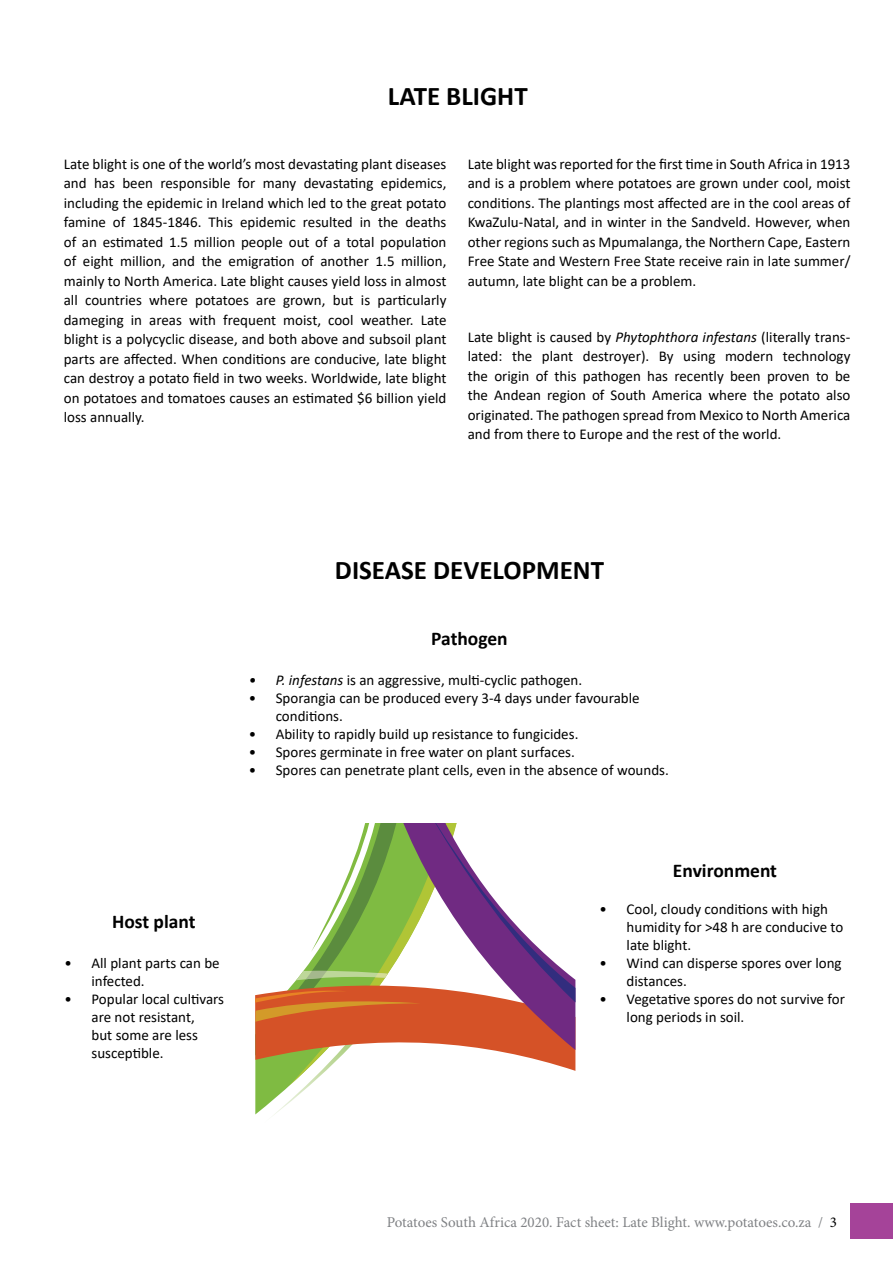
<style>
.page{position:relative;width:893px;height:1263px;background:#fff}
.page>*{position:absolute;margin:0;border:0;box-sizing:border-box;transform-origin:0 0}
.t1{font:700 27px "Calibri";color:#000}
.t2{font:700 19.5px "Calibri";color:#000}
.t3{font:15px/19.5px "Calibri";color:#000}
.t4{font:15px "Minion Pro";color:#808285}
.s1{font-style:italic}
.s2{color:#000}
</style>
<div class="page">
<div style="left:850px;top:1203px;width:43px;height:36px;background:#a54399"></div>
<svg style="left:255px;top:824px;width:320px;height:291px"></svg>
<h1 class="t1" style="left:388px;top:77px;width:141px">LATE BLIGHT</h1>
<p class="t3" style="left:64px;top:153px;width:384px;text-align:justify">Late blight is one of the world’s most devastating plant diseases and has been responsible for many devastating epidemics, including the epidemic in Ireland which led to the great potato famine of 1845-1846. This epidemic resulted in the deaths of an estimated 1.5 million people out of a total population of eight million, and the emigration of another 1.5 million, mainly to North America. Late blight causes yield loss in almost all countries where potatoes are grown, but is particularly dameging in areas with frequent moist, cool weather. Late blight is a polycyclic disease, and both above and subsoil plant parts are affected. When conditions are conducive, late blight can destroy a potato field in two weeks. Worldwide, late blight on potatoes and tomatoes causes an estimated $6 billion yield loss annually.</p>
<p class="t3" style="left:468px;top:153px;width:384px;text-align:justify">Late blight was reported for the first time in South Africa in 1913 and is a problem where potatoes are grown under cool, moist conditions. The plantings most affected are in the cool areas of KwaZulu-Natal, and in winter in the Sandveld. However, when other regions such as Mpumalanga, the Northern Cape, Eastern Free State and Western Free State receive rain in late summer/ autumn, late blight can be a problem.</p>
<p class="t3" style="left:468px;top:326px;width:384px;text-align:justify">Late blight is caused by <span class="s1">Phytophthora infestans</span> (literally trans&shy;lated: the plant destroyer). By using modern technology the origin of this pathogen has recently been proven to be the Andean region of South America where the potato also originated. The pathogen spread from Mexico to North America and from there to Europe and the rest of the world.</p>
<h1 class="t1" style="left:335px;top:551px;width:271px">DISEASE DEVELOPMENT</h1>
<h2 class="t2" style="left:431px;top:625px;width:78px">Pathogen</h2>
<p class="t3" style="left:249px;top:670px;width:335px"><span class="s1">• P. infestans</span> is an aggressive, multi-cyclic pathogen.</p>
<p class="t3" style="left:276px;top:689px;width:365px;line-height:18px;text-indent:-27px">• Sporangia can be produced every 3-4 days under favourable conditions.</p>
<p class="t3" style="left:249px;top:724px;width:331px">• Ability to rapidly build up resistance to fungicides.</p>
<p class="t3" style="left:249px;top:742px;width:328px">• Spores germinate in free water on plant surfaces.</p>
<p class="t3" style="left:249px;top:760px;width:422px">• Spores can penetrate plant cells, even in the absence of wounds.</p>
<h2 class="t2" style="left:112px;top:908px;width:85px">Host plant</h2>
<p class="t3" style="left:91px;top:954px;width:130px;line-height:18px;text-indent:-27px">• All plant parts can be infected.</p>
<p class="t3" style="left:91px;top:990px;width:134px;line-height:18px;text-indent:-27px">• Popular local cultivars are not resistant,<br>but some are less susceptible.</p>
<h2 class="t2" style="left:673px;top:857px;width:106px">Environment</h2>
<p class="t3" style="left:627px;top:900px;width:218px;line-height:18px;text-indent:-27px">• Cool, cloudy conditions with high humidity for &gt;48 h are conducive to late blight.</p>
<p class="t3" style="left:627px;top:954px;width:217px;line-height:18px;text-indent:-27px">• Wind can disperse spores over long distances.</p>
<p class="t3" style="left:627px;top:990px;width:220px;line-height:18px;text-indent:-27px">• Vegetative spores do not survive for long periods in soil.</p>
<p class="t4" style="left:387px;top:1212px;width:452px">Potatoes South Africa 2020. Fact sheet: Late Blight. www.potatoes.co.za / <span class="s2">3</span></p>
</div>
